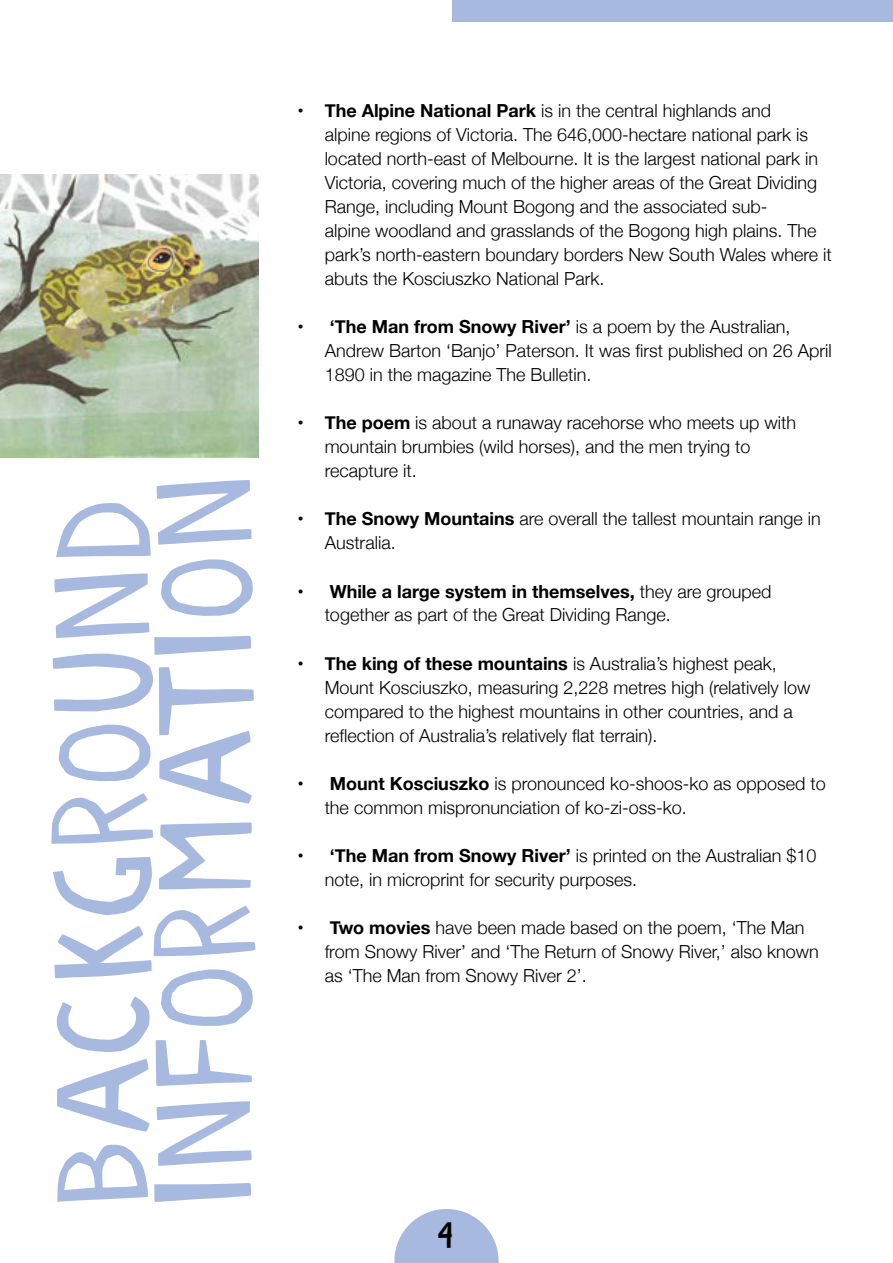
<style>
.page{position:relative;width:893px;height:1263px;background:#fff}
.page>*{position:absolute;margin:0;border:0;box-sizing:border-box;transform-origin:0 0}
.t1{font:126.3px/102.3px "Paper Cuts";letter-spacing:-.01em;color:#a7b9de;scale:1.13 1}
.t2{font:33.75px "Paper Cuts";color:#000;scale:1.13 1}
.t3{font:300 18px/24px "Helvetica Neue";color:#000}
.s1{font-weight:700}
</style>
<div class="page">
<svg style="left:394px;top:1209px;width:105px;height:54px"></svg>
<img style="left:0;top:175px;width:258px;height:282px">
<div style="left:453px;top:0;width:440px;height:21px;background:#a7b9de"></div>
<h1 class="t1" style="left:63px;top:1209px;width:651px;rotate:-90deg">BACKGROUND<br>INFORMATION</h1>
<p class="t3" style="left:325px;top:98px;width:509px;text-indent:-27px"><span class="s1">• The Alpine National Park</span> is in the central highlands and<br>alpine regions of Victoria. The 646,000-hectare national park is located north-east of Melbourne. It is the largest national park in Victoria, covering much of the higher areas of the Great Dividing Range, including Mount Bogong and the associated sub-<br>alpine woodland and grasslands of the Bogong high plains. The park’s north-eastern boundary borders New South Wales where it abuts the Kosciuszko National Park.</p>
<p class="t3" style="left:325px;top:314px;width:509px;text-indent:-27px"><span class="s1">• ‘The Man from Snowy River’</span> is a poem by the Australian,<br>Andrew Barton ‘Banjo’ Paterson. It was first published on 26 April<br>1890 in the magazine The Bulletin.</p>
<p class="t3" style="left:325px;top:410px;width:473px;text-indent:-27px"><span class="s1">• The poem</span> is about a runaway racehorse who meets up with mountain brumbies (wild horses), and the men trying to recapture it.</p>
<p class="t3" style="left:325px;top:506px;width:498px;text-indent:-27px"><span class="s1">• The Snowy Mountains</span> are overall the tallest mountain range in<br>Australia.</p>
<p class="t3" style="left:325px;top:578px;width:448px;text-indent:-27px"><span class="s1">• While a large system in themselves,</span> they are grouped together as part of the Great Dividing Range.</p>
<p class="t3" style="left:325px;top:650px;width:487px;text-indent:-27px"><span class="s1">• The king of these mountains</span> is Australia’s highest peak, Mount Kosciuszko, measuring 2,228 metres high (relatively low compared to the highest mountains in other countries, and a reflection of Australia’s relatively flat terrain).</p>
<p class="t3" style="left:325px;top:770px;width:503px;text-indent:-27px"><span class="s1">• Mount Kosciuszko</span> is pronounced ko-shoos-ko as opposed to the common mispronunciation of ko-zi-oss-ko.</p>
<p class="t3" style="left:325px;top:842px;width:493px;text-indent:-27px"><span class="s1">• ‘The Man from Snowy River’</span> is printed on the Australian $10 note, in microprint for security purposes.</p>
<p class="t3" style="left:325px;top:914px;width:496px;text-indent:-27px"><span class="s1">• Two movies</span> have been made based on the poem, ‘The Man from Snowy River’ and ‘The Return of Snowy River,’ also known as ‘The Man from Snowy River 2’.</p>
<h2 class="t2" style="left:437px;top:1215px;width:17px">4</h2>
</div>
